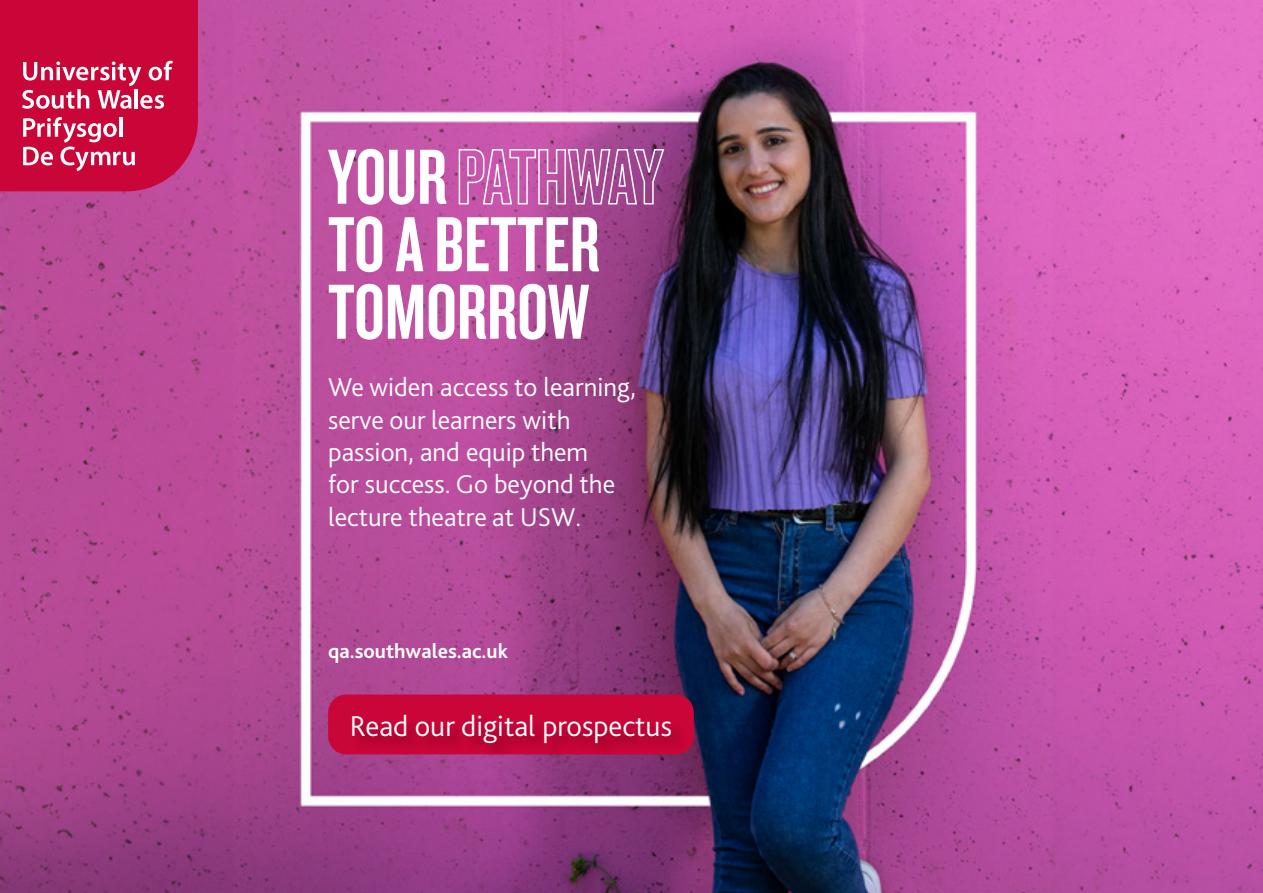
<style>
.page{position:relative;width:1263px;height:893px;background:#fff}
.page>*{position:absolute;margin:0;border:0;box-sizing:border-box;transform-origin:0 0}
.t1{font:81px/67.5px "Knockout 48 Featherweight";color:#fff}
.t2{font:300 30px "Bliss";color:#fff}
.t3{font:300 27px/32.4px "Bliss";color:#fff}
.t4{font:700 21px "Bliss";color:#fff}
</style>
<div class="page">
<img style="left:0;top:0;width:1263px;height:893px">
<svg style="left:0;top:0;width:198px;height:191px"></svg>
<div style="left:328px;top:694px;width:366px;height:60px;background:#ca0538;border-radius:18px"></div>
<div style="left:353px;top:716px;width:334px;height:44px;background:#000;opacity:.25"></div>
<h1 class="t1" style="left:328px;top:140px;width:336px">YOUR PATHWAY<br>TO A BETTER<br>TOMORROW</h1>
<p class="t3" style="left:328px;top:371px;width:309px">We widen access to learning, serve our learners with passion, and equip them<br>for success. Go beyond the lecture theatre at USW.</p>
<p class="t4" style="left:328px;top:638px;width:182px">qa.southwales.ac.uk</p>
<p class="t2" style="left:350px;top:708px;width:324px">Read our digital prospectus</p>
</div>
